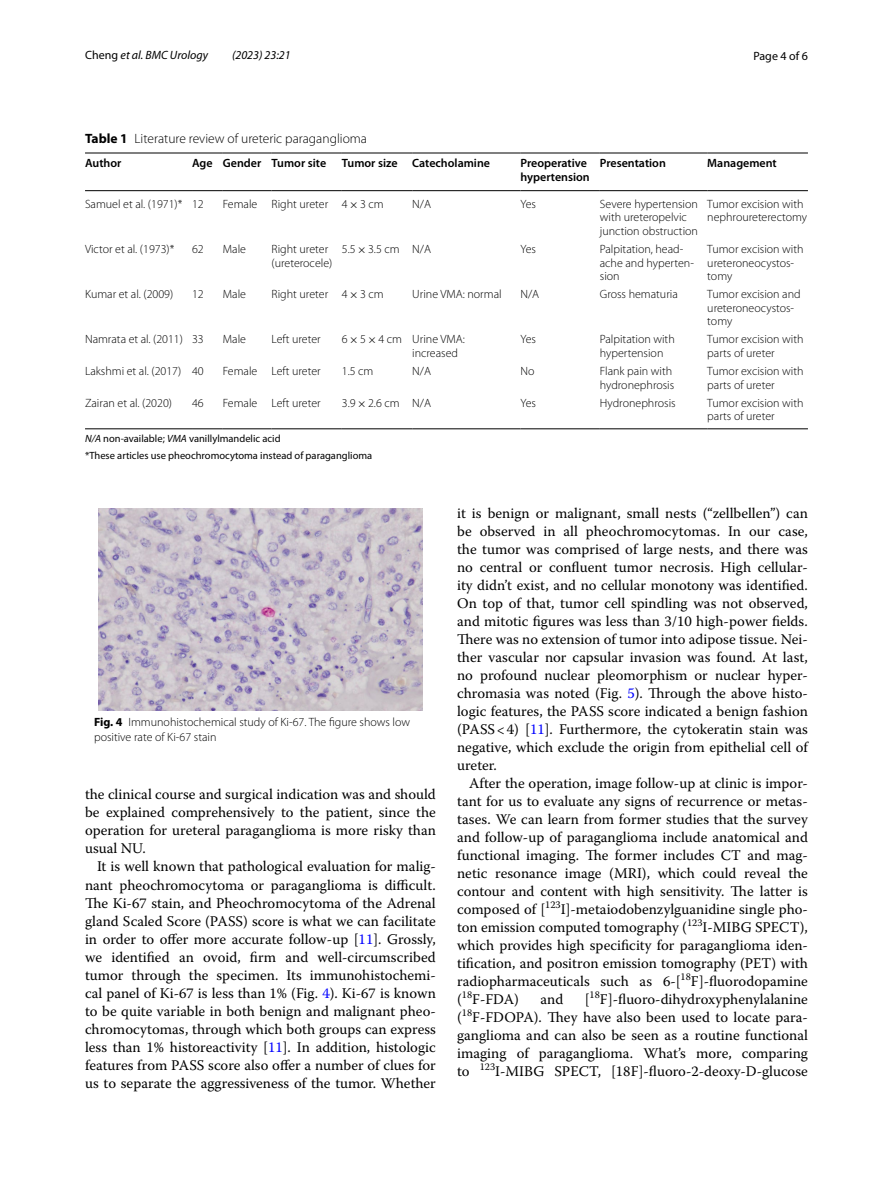
<style>
.page{position:relative;width:893px;height:1187px;background:#fff}
.page>*{position:absolute;margin:0;border:0;box-sizing:border-box;transform-origin:0 0}
.t1{font:14.7px/18px "Warnock Pro";color:#000;text-align:justify}
.t2{font:300 13.5px "Myriad Pro";color:#000}
.t3{font:300 12px/13.5px "Myriad Pro";color:#000}
.t4{font:600 12px/13.5px "Myriad Pro";color:#000}
.t5{font:italic 12px "Myriad Pro";color:#000}
.t6{font:12px "Myriad Pro";color:#000}
.t7{font:10.5px/17px "Myriad Pro";color:#000}
.s1{font-style:normal}
.s2{font-weight:700}
.s3{font-family:"MTSY";font-weight:400}
.s4{font-style:italic}
.s5{color:#00f}
</style>
<div class="page">
<hr style="left:85px;top:153px;width:107px;height:1px;background:#000">
<hr style="left:85px;top:190px;width:107px;height:1px;background:#000">
<hr style="left:192px;top:153px;width:31px;height:1px;background:#000">
<hr style="left:192px;top:190px;width:31px;height:1px;background:#000">
<hr style="left:223px;top:153px;width:49px;height:1px;background:#000">
<hr style="left:223px;top:190px;width:49px;height:1px;background:#000">
<hr style="left:272px;top:153px;width:70px;height:1px;background:#000">
<hr style="left:272px;top:190px;width:70px;height:1px;background:#000">
<hr style="left:342px;top:153px;width:70px;height:1px;background:#000">
<hr style="left:342px;top:190px;width:70px;height:1px;background:#000">
<hr style="left:412px;top:153px;width:108px;height:1px;background:#000">
<hr style="left:412px;top:190px;width:108px;height:1px;background:#000">
<hr style="left:520px;top:153px;width:80px;height:1px;background:#000">
<hr style="left:520px;top:190px;width:80px;height:1px;background:#000">
<hr style="left:600px;top:153px;width:107px;height:1px;background:#000">
<hr style="left:600px;top:190px;width:107px;height:1px;background:#000">
<hr style="left:707px;top:153px;width:101px;height:1px;background:#000">
<hr style="left:707px;top:190px;width:101px;height:1px;background:#000">
<hr style="left:85px;top:428px;width:107px;height:1px;background:#000">
<hr style="left:192px;top:428px;width:31px;height:1px;background:#000">
<hr style="left:223px;top:428px;width:49px;height:1px;background:#000">
<hr style="left:272px;top:428px;width:70px;height:1px;background:#000">
<hr style="left:342px;top:428px;width:70px;height:1px;background:#000">
<hr style="left:412px;top:428px;width:108px;height:1px;background:#000">
<hr style="left:520px;top:428px;width:80px;height:1px;background:#000">
<hr style="left:600px;top:428px;width:107px;height:1px;background:#000">
<hr style="left:707px;top:428px;width:101px;height:1px;background:#000">
<img style="left:99px;top:508px;width:323px;height:202px">
<p class="t5" style="left:85px;top:48px;width:124px"><span class="s1">Cheng</span> et al. BMC Urology</p>
<p class="t5" style="left:232px;top:48px;width:60px">(2023) 23:21</p>
<p class="t6" style="left:753px;top:48px;width:56px">Page 4 of 6</p>
<p class="t2" style="left:85px;top:131px;width:284px"><span class="s2">Table 1</span> Literature review of ureteric paraganglioma</p>
<p class="t4" style="left:85px;top:156px;width:38px">Author</p>
<p class="t4" style="left:192px;top:156px;width:136px">Age Gender Tumor site</p>
<p class="t4" style="left:342px;top:156px;width:150px">Tumor size Catecholamine</p>
<p class="t4" style="left:520px;top:156px;width:71px">Preoperative hypertension</p>
<p class="t4" style="left:600px;top:156px;width:68px">Presentation</p>
<p class="t4" style="left:707px;top:156px;width:71px">Management</p>
<p class="t3" style="left:85px;top:197px;width:120px">Samuel et al. (1971)* 12</p>
<p class="t3" style="left:223px;top:197px;width:162px">Female Right ureter 4<span class="s3">×</span>3 cm</p>
<p class="t3" style="left:412px;top:197px;width:20px">N/A</p>
<p class="t3" style="left:520px;top:197px;width:17px">Yes</p>
<p class="t3" style="left:600px;top:197px;width:100px">Severe hypertension with ureteropelvic junction obstruction</p>
<p class="t3" style="left:707px;top:197px;width:101px">Tumor excision with nephroureterectomy</p>
<p class="t3" style="left:85px;top:242px;width:91px">Victor et al. (1973)*</p>
<p class="t3" style="left:192px;top:242px;width:13px">62</p>
<p class="t3" style="left:223px;top:242px;width:25px">Male</p>
<p class="t3" style="left:272px;top:242px;width:62px">Right ureter (ureterocele)</p>
<p class="t3" style="left:342px;top:242px;width:91px">5.5<span class="s3">×</span>3.5 cm N/A</p>
<p class="t3" style="left:520px;top:242px;width:17px">Yes</p>
<p class="t3" style="left:600px;top:242px;width:96px">Palpitation, head‑ ache and hyperten‑ sion</p>
<p class="t3" style="left:707px;top:242px;width:98px">Tumor excision with ureteroneocystos‑ tomy</p>
<p class="t3" style="left:85px;top:287px;width:90px">Kumar et al. (2009)</p>
<p class="t3" style="left:192px;top:287px;width:13px">12</p>
<p class="t3" style="left:223px;top:287px;width:25px">Male</p>
<p class="t3" style="left:272px;top:287px;width:114px">Right ureter 4<span class="s3">×</span>3 cm</p>
<p class="t3" style="left:412px;top:287px;width:91px">Urine VMA: normal</p>
<p class="t3" style="left:520px;top:287px;width:20px">N/A</p>
<p class="t3" style="left:600px;top:287px;width:80px">Gross hematuria</p>
<p class="t3" style="left:707px;top:287px;width:95px">Tumor excision and ureteroneocystos‑ tomy</p>
<p class="t3" style="left:85px;top:333px;width:120px">Namrata et al. (2011) 33</p>
<p class="t3" style="left:223px;top:333px;width:25px">Male</p>
<p class="t3" style="left:272px;top:333px;width:51px">Left ureter</p>
<p class="t3" style="left:412px;top:333px;width:54px;text-indent:-70px">6<span class="s3">×</span>5<span class="s3">×</span>4 cm Urine VMA: increased</p>
<p class="t3" style="left:520px;top:333px;width:17px">Yes</p>
<p class="t3" style="left:600px;top:333px;width:76px">Palpitation with hypertension</p>
<p class="t3" style="left:707px;top:333px;width:98px">Tumor excision with parts of ureter</p>
<p class="t3" style="left:85px;top:364px;width:120px">Lakshmi et al. (2017) 40</p>
<p class="t3" style="left:223px;top:364px;width:99px">Female Left ureter</p>
<p class="t3" style="left:342px;top:364px;width:33px">1.5 cm</p>
<p class="t3" style="left:412px;top:364px;width:20px">N/A</p>
<p class="t3" style="left:520px;top:364px;width:16px">No</p>
<p class="t3" style="left:600px;top:364px;width:76px">Flank pain with hydronephrosis</p>
<p class="t3" style="left:707px;top:364px;width:98px">Tumor excision with parts of ureter</p>
<p class="t3" style="left:85px;top:396px;width:88px">Zairan et al. (2020)</p>
<p class="t3" style="left:192px;top:396px;width:13px">46</p>
<p class="t3" style="left:223px;top:396px;width:99px">Female Left ureter</p>
<p class="t3" style="left:342px;top:396px;width:91px">3.9<span class="s3">×</span>2.6 cm N/A</p>
<p class="t3" style="left:520px;top:396px;width:17px">Yes</p>
<p class="t3" style="left:600px;top:396px;width:77px">Hydronephrosis</p>
<p class="t3" style="left:707px;top:396px;width:98px">Tumor excision with parts of ureter</p>
<p class="t7" style="left:85px;top:430px;width:289px"><span class="s4">N/A</span> non-available; <span class="s4">VMA</span> vanillylmandelic acid<br>*These articles use pheochromocytoma instead of paraganglioma</p>
<p class="t3" style="left:94px;top:714px;width:318px;line-height:15px"><span class="s2">Fig. 4</span> Immunohistochemical study of Ki-67. The figure shows low positive rate of Ki-67 stain</p>
<p class="t1" style="left:85px;top:785px;width:352px">the clinical course and surgical indication was and should be explained comprehensively to the patient, since the operation for ureteral paraganglioma is more risky than usual NU.</p>
<p class="t1" style="left:85px;top:857px;width:352px;text-indent:12px">It is well known that pathological evaluation for malig&shy;nant pheochromocytoma or paraganglioma is difficult.<br>The Ki-67 stain, and Pheochromocytoma of the Adrenal gland Scaled Score (PASS) score is what we can facilitate in order to offer more accurate follow-up [<span class="s5">11</span>]. Grossly, we identified an ovoid, firm and well-circumscribed tumor through the specimen. Its immunohistochemi&shy;cal panel of Ki-67 is less than 1% (Fig. <span class="s5">4</span>). Ki-67 is known to be quite variable in both benign and malignant pheo&shy;chromocytomas, through which both groups can express less than 1% historeactivity [<span class="s5">11</span>]. In addition, histologic features from PASS score also offer a number of clues for us to separate the aggressiveness of the tumor. Whether</p>
<p class="t1" style="left:457px;top:503px;width:352px">it is benign or malignant, small nests (“zellbellen”) can be observed in all pheochromocytomas. In our case, the tumor was comprised of large nests, and there was no central or confluent tumor necrosis. High cellular&shy;ity didn’t exist, and no cellular monotony was identified.<br>On top of that, tumor cell spindling was not observed, and mitotic figures was less than 3/10 high-power fields.<br>There was no extension of tumor into adipose tissue. Nei&shy;ther vascular nor capsular invasion was found. At last, no profound nuclear pleomorphism or nuclear hyper&shy;chromasia was noted (Fig. <span class="s5">5</span>). Through the above histo&shy;logic features, the PASS score indicated a benign fashion (PASS&lt;4) [<span class="s5">11</span>]. Furthermore, the cytokeratin stain was negative, which exclude the origin from epithelial cell of ureter.</p>
<p class="t1" style="left:457px;top:773px;width:352px;text-indent:12px">After the operation, image follow-up at clinic is impor&shy;tant for us to evaluate any signs of recurrence or metas&shy;tases. We can learn from former studies that the survey and follow-up of paraganglioma include anatomical and functional imaging. The former includes CT and mag&shy;netic resonance image (MRI), which could reveal the contour and content with high sensitivity. The latter is composed of [<sup>123</sup>I]-metaiodobenzylguanidine single pho&shy;ton emission computed tomography (<sup>123</sup>I-MIBG SPECT), which provides high specificity for paraganglioma iden&shy;tification, and positron emission tomography (PET) with radiopharmaceuticals such as 6-[<sup>18</sup>F]-fluorodopamine (<sup>18</sup>F-FDA)</p>
<p class="t1" style="left:457px;top:989px;width:352px;text-indent:128px">[<sup>18</sup>F]-fluoro-dihydroxyphenylalanine (<sup>18</sup>F-FDOPA). They have also been used to locate para&shy;ganglioma and can also be seen as a routine functional imaging of paraganglioma. What’s more, comparing to <sup>123</sup>I-MIBG SPECT, [18F]-fluoro-2-deoxy-D-glucose</p>
<p class="t1" style="left:541px;top:989px;width:24px">and</p>
</div>
